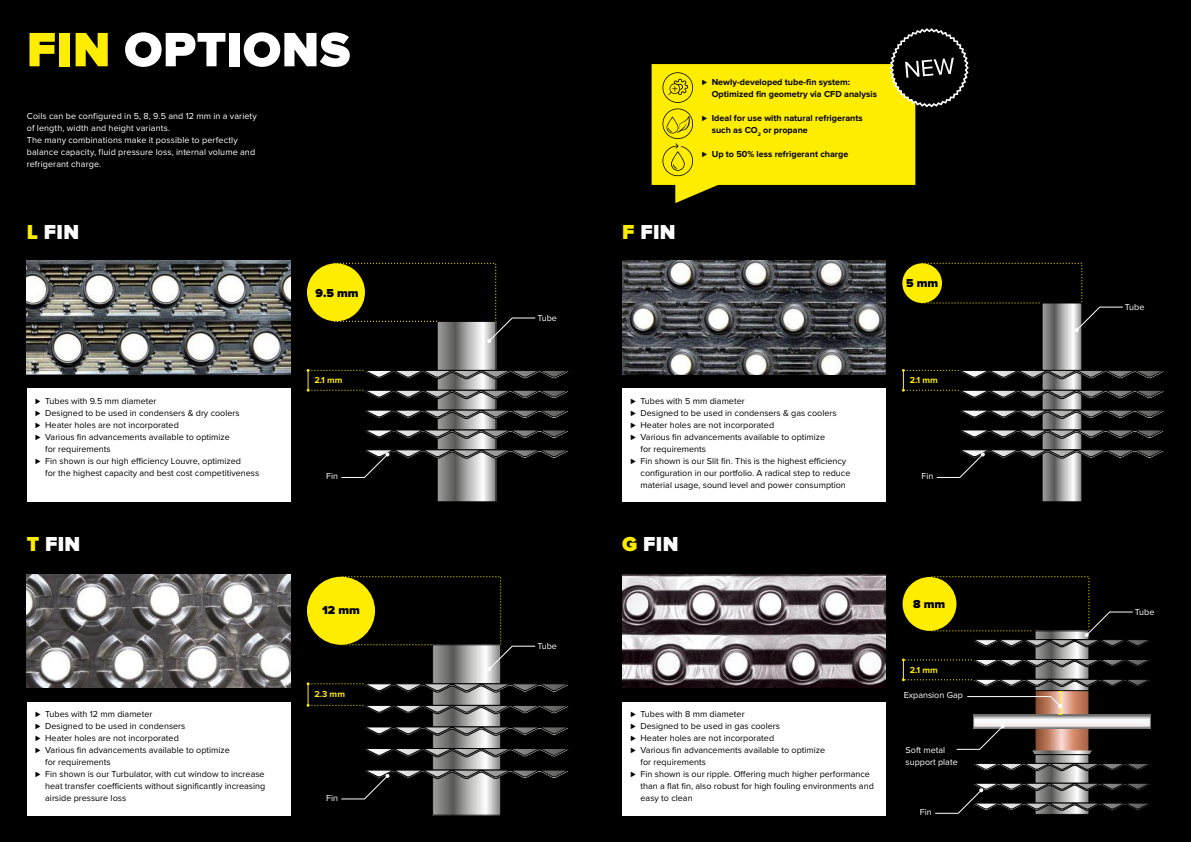
<style>
.page{position:relative;width:1191px;height:842px;background:#000}
.page>*{position:absolute;margin:0;border:0;box-sizing:border-box;transform-origin:0 0}
.t1{font:900 50px "Proxima Nova";letter-spacing:.01em;color:#fff}
.t2{font:900 21px "Proxima Nova";letter-spacing:.01em;color:#fff}
.t3{font:900 12px "Proxima Nova";color:#000}
.t4{font:9px "Proxima Nova";color:#000}
.t5{font:9px/12px "Proxima Nova";letter-spacing:.01em;color:#fff}
.t6{font:700 9px/12px "Proxima Nova";color:#000}
.t7{font:700 9px "Proxima Nova";color:#ffed00}
.s1{color:#ffed00}
.s2{font-weight:700}
</style>
<div class="page">
<img style="left:27px;top:261px;width:263px;height:113px">
<img style="left:622px;top:261px;width:264px;height:113px">
<img style="left:27px;top:574px;width:263px;height:114px">
<img style="left:622px;top:574px;width:264px;height:114px">
<div style="left:27px;top:388px;width:263px;height:114px;background:#fff"></div>
<div style="left:622px;top:388px;width:264px;height:114px;background:#fff"></div>
<div style="left:27px;top:702px;width:263px;height:113px;background:#fff"></div>
<div style="left:622px;top:702px;width:264px;height:113px;background:#fff"></div>
<div style="left:307px;top:263px;width:58px;height:58px;background:#ffed00;border-radius:50%"></div>
<svg style="left:439px;top:343px;width:55px;height:157px;background:#a6a6a6"></svg>
<div style="left:437px;top:321px;width:59px;height:181px;border:1px solid #000"></div>
<svg style="left:365px;top:409px;width:203px;height:10px"></svg>
<svg style="left:365px;top:429px;width:203px;height:10px"></svg>
<svg style="left:307px;top:369px;width:261px;height:30px"></svg>
<div style="left:902px;top:263px;width:40px;height:40px;background:#ffed00;border-radius:50%"></div>
<svg style="left:1044px;top:332px;width:36px;height:168px;background:#a7a6a6"></svg>
<div style="left:1042px;top:303px;width:40px;height:199px;border:1px solid #000"></div>
<svg style="left:960px;top:409px;width:204px;height:10px"></svg>
<svg style="left:960px;top:429px;width:204px;height:10px"></svg>
<svg style="left:902px;top:369px;width:262px;height:30px"></svg>
<div style="left:307px;top:577px;width:68px;height:68px;background:#ffed00;border-radius:50%"></div>
<svg style="left:434px;top:671px;width:65px;height:142px;background:#a6a6a5"></svg>
<div style="left:432px;top:644px;width:69px;height:171px;border:1px solid #000"></div>
<svg style="left:365px;top:726px;width:203px;height:10px"></svg>
<svg style="left:365px;top:748px;width:203px;height:10px"></svg>
<svg style="left:307px;top:682px;width:261px;height:33px"></svg>
<svg style="left:1036px;top:728px;width:51px;height:22px"></svg>
<div style="left:902px;top:577px;width:54px;height:54px;background:#ffed00;border-radius:50%"></div>
<svg style="left:1036px;top:648px;width:51px;height:10px"></svg>
<svg style="left:975px;top:717px;width:173px;height:9px"></svg>
<div style="left:973px;top:715px;width:177px;height:13px;border:1px solid #6f6f6e"></div>
<svg style="left:1032px;top:750px;width:60px;height:5px"></svg>
<svg style="left:1036px;top:756px;width:51px;height:26px"></svg>
<div style="left:1034px;top:754px;width:55px;height:61px;border:1px solid #000"></div>
<svg style="left:974px;top:763px;width:176px;height:8px"></svg>
<svg style="left:333px;top:263px;width:203px;height:80px"></svg>
<svg style="left:921px;top:263px;width:202px;height:69px"></svg>
<svg style="left:340px;top:576px;width:196px;height:95px"></svg>
<svg style="left:930px;top:576px;width:220px;height:72px"></svg>
<svg style="left:341px;top:449px;width:227px;height:29px"></svg>
<svg style="left:936px;top:449px;width:228px;height:29px"></svg>
<svg style="left:341px;top:769px;width:227px;height:31px"></svg>
<svg style="left:935px;top:782px;width:215px;height:32px"></svg>
<svg style="left:956px;top:724px;width:48px;height:26px"></svg>
<svg style="left:902px;top:658px;width:249px;height:57px"></svg>
<svg style="left:651px;top:28px;width:317px;height:175px"></svg>
<h1 class="t1" style="left:27px;top:21px;width:325px"><span class="s1">FIN</span> OPTIONS</h1>
<p class="t5" style="left:27px;top:110px;width:232px">Coils can be configured in 5, 8, 9.5 and 12 mm in a variety of length, width and height variants.<br>The many combinations make it possible to perfectly balance capacity, fluid pressure loss, internal volume and refrigerant charge.</p>
<h2 class="t2" style="left:27px;top:220px;width:54px"><span class="s1">L</span> FIN</h2>
<h2 class="t2" style="left:622px;top:220px;width:55px"><span class="s1">F</span> FIN</h2>
<h3 class="t3" style="left:316px;top:286px;width:44px">9.5 mm</h3>
<p class="t7" style="left:314px;top:375px;width:30px">2.1 mm</p>
<p class="t5" style="left:537px;top:312px;width:21px">Tube</p>
<p class="t6" style="left:711px;top:77px;width:167px;text-indent:-10px">⊲ Newly-developed tube-fin system:<br>Optimized fin geometry via CFD analysis</p>
<p class="t6" style="left:711px;top:113px;width:153px;text-indent:-10px">⊲ Ideal for use with natural refrigerants such as CO<sub>2</sub> or propane</p>
<p class="t6" style="left:702px;top:149px;width:148px">⊲ Up to 50% less refrigerant charge</p>
<h3 class="t3" style="left:906px;top:276px;width:34px">5 mm</h3>
<p class="t7" style="left:909px;top:375px;width:30px">2.1 mm</p>
<p class="t4" style="left:35px;top:396px;width:123px"><span class="s2">⊲</span> Tubes with 9.5 mm diameter</p>
<p class="t4" style="left:35px;top:408px;width:206px"><span class="s2">⊲</span> Designed to be used in condensers &amp; dry coolers</p>
<p class="t4" style="left:35px;top:420px;width:145px"><span class="s2">⊲</span> Heater holes are not incorporated</p>
<p class="t4" style="left:35px;top:432px;width:196px"><span class="s2">⊲</span> Various fin advancements available to optimize</p>
<p class="t4" style="left:45px;top:444px;width:67px">for requirements</p>
<p class="t4" style="left:35px;top:456px;width:207px"><span class="s2">⊲</span> Fin shown is our high efficiency Louvre, optimized</p>
<p class="t4" style="left:45px;top:468px;width:215px">for the highest capacity and best cost competitiveness</p>
<p class="t4" style="left:630px;top:396px;width:116px"><span class="s2">⊲</span> Tubes with 5 mm diameter</p>
<p class="t4" style="left:630px;top:408px;width:207px"><span class="s2">⊲</span> Designed to be used in condensers &amp; gas coolers</p>
<p class="t4" style="left:630px;top:420px;width:145px"><span class="s2">⊲</span> Heater holes are not incorporated</p>
<p class="t4" style="left:630px;top:432px;width:196px"><span class="s2">⊲</span> Various fin advancements available to optimize</p>
<p class="t4" style="left:640px;top:444px;width:67px">for requirements</p>
<p class="t4" style="left:630px;top:456px;width:217px"><span class="s2">⊲</span> Fin shown is our Slit fin. This is the highest efficiency</p>
<p class="t4" style="left:640px;top:468px;width:211px">configuration in our portfolio. A radical step to reduce</p>
<p class="t4" style="left:640px;top:480px;width:207px">material usage, sound level and power consumption</p>
<p class="t5" style="left:326px;top:470px;width:13px">Fin</p>
<p class="t5" style="left:921px;top:470px;width:13px">Fin</p>
<h2 class="t2" style="left:27px;top:532px;width:55px"><span class="s1">T</span> FIN</h2>
<h2 class="t2" style="left:622px;top:532px;width:58px"><span class="s1">G</span> FIN</h2>
<p class="t4" style="left:35px;top:709px;width:119px"><span class="s2">⊲</span> Tubes with 12 mm diameter</p>
<p class="t4" style="left:35px;top:721px;width:152px"><span class="s2">⊲</span> Designed to be used in condensers</p>
<p class="t4" style="left:35px;top:733px;width:145px"><span class="s2">⊲</span> Heater holes are not incorporated</p>
<p class="t4" style="left:35px;top:745px;width:196px"><span class="s2">⊲</span> Various fin advancements available to optimize</p>
<p class="t4" style="left:45px;top:757px;width:67px">for requirements</p>
<p class="t4" style="left:35px;top:769px;width:231px"><span class="s2">⊲</span> Fin shown is our Turbulator, with cut window to increase</p>
<p class="t4" style="left:45px;top:781px;width:221px">heat transfer coefficients without significantly increasing</p>
<p class="t4" style="left:45px;top:793px;width:82px">airside pressure loss</p>
<h3 class="t3" style="left:322px;top:603px;width:39px">12 mm</h3>
<p class="t7" style="left:314px;top:689px;width:32px">2.3 mm</p>
<p class="t5" style="left:326px;top:792px;width:13px">Fin</p>
<p class="t5" style="left:537px;top:640px;width:21px">Tube</p>
<p class="t4" style="left:630px;top:709px;width:115px"><span class="s2">⊲</span> Tubes with 8 mm diameter</p>
<p class="t4" style="left:630px;top:721px;width:151px"><span class="s2">⊲</span> Designed to be used in gas coolers</p>
<p class="t4" style="left:630px;top:733px;width:145px"><span class="s2">⊲</span> Heater holes are not incorporated</p>
<p class="t4" style="left:630px;top:745px;width:196px"><span class="s2">⊲</span> Various fin advancements available to optimize</p>
<p class="t4" style="left:640px;top:757px;width:67px">for requirements</p>
<p class="t4" style="left:630px;top:769px;width:241px"><span class="s2">⊲</span> Fin shown is our ripple. Offering much higher performance</p>
<p class="t4" style="left:640px;top:781px;width:235px">than a flat fin, also robust for high fouling environments and</p>
<p class="t4" style="left:640px;top:793px;width:54px">easy to clean</p>
<h3 class="t3" style="left:913px;top:597px;width:34px">8 mm</h3>
<p class="t7" style="left:909px;top:664px;width:30px">2.1 mm</p>
<p class="t5" style="left:903px;top:689px;width:61px">Expansion Gap</p>
<p class="t5" style="left:905px;top:744px;width:54px">Soft metal support plate</p>
<p class="t5" style="left:920px;top:806px;width:13px">Fin</p>
<p class="t5" style="left:1125px;top:301px;width:21px">Tube</p>
<p class="t5" style="left:1134px;top:606px;width:21px">Tube</p>
</div>
